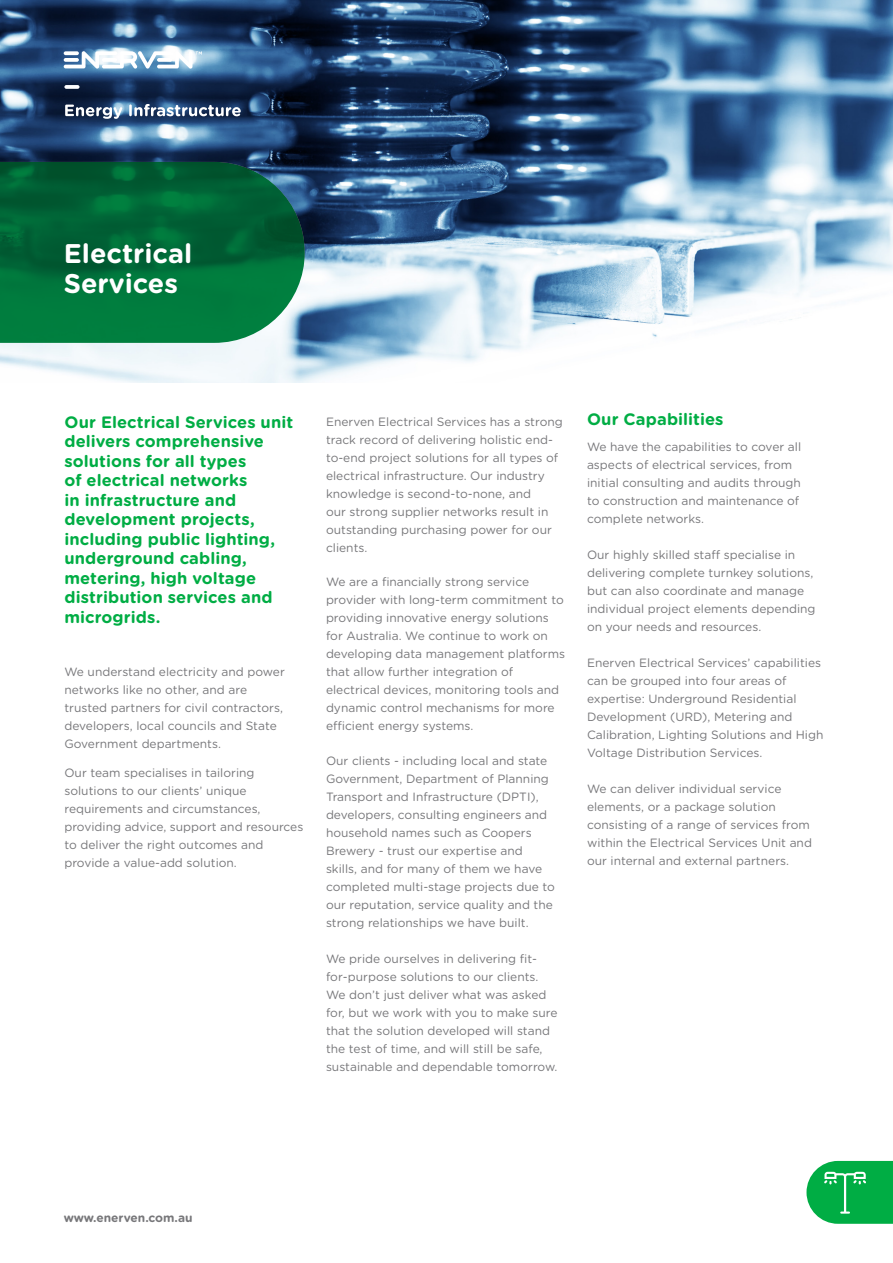
<style>
.page{position:relative;width:893px;height:1263px;background:#fff}
.page>*{position:absolute;margin:0;border:0;box-sizing:border-box;transform-origin:0 0}
.t1{font:700 27px/30px "Gotham Rounded";color:#fff}
.t2{font:700 16.5px/19.5px "Gotham Rounded";letter-spacing:.005em;color:#00ad44}
.t3{font:12px/18px "Gotham Rounded";color:#77777a}
.t4{font:700 12px "Gotham Rounded";color:#77777a}
</style>
<div class="page">
<svg style="left:806px;top:1161px;width:87px;height:63px;background:#23b85e"></svg>
<img style="left:0;top:0;width:893px;height:383px">
<svg style="left:0;top:162px;width:305px;height:181px;background:#086e40"></svg>
<svg style="left:64px;top:51px;width:138px;height:18px"></svg>
<svg style="left:64px;top:85px;width:16px;height:4px"></svg>
<svg style="left:65px;top:104px;width:176px;height:15px"></svg>
<h1 class="t1" style="left:64px;top:238px;width:130px">Electrical<br>Services</h1>
<p class="t2" style="left:64px;top:411px;width:230px">Our Electrical Services unit delivers comprehensive solutions for all types<br>of electrical networks<br>in infrastructure and development projects, including public lighting, underground cabling, metering, high voltage distribution services and microgrids.</p>
<p class="t3" style="left:64px;top:662px;width:222px">We understand electricity and power networks like no other, and are trusted partners for civil contractors, developers, local councils and State Government departments.</p>
<p class="t3" style="left:64px;top:763px;width:240px">Our team specialises in tailoring solutions to our clients’ unique requirements and circumstances, providing advice, support and resources to deliver the right outcomes and provide a value-add solution.</p>
<p class="t3" style="left:326px;top:412px;width:238px">Enerven Electrical Services has a strong track record of delivering holistic end&shy;to-end project solutions for all types of electrical infrastructure. Our industry knowledge is second-to-none, and<br>our strong supplier networks result in outstanding purchasing power for our clients.</p>
<p class="t3" style="left:326px;top:572px;width:241px">We are a financially strong service provider with long-term commitment to providing innovative energy solutions for Australia. We continue to work on developing data management platforms that allow further integration of electrical devices, monitoring tools and dynamic control mechanisms for more efficient energy systems.</p>
<p class="t3" style="left:326px;top:751px;width:230px">Our clients - including local and state Government, Department of Planning Transport and Infrastructure (DPTI), developers, consulting engineers and household names such as Coopers Brewery - trust our expertise and skills, and for many of them we have completed multi-stage projects due to our reputation, service quality and the strong relationships we have built.</p>
<p class="t3" style="left:326px;top:949px;width:233px">We pride ourselves in delivering fit&shy;for-purpose solutions to our clients.<br>We don’t just deliver what was asked for, but we work with you to make sure that the solution developed will stand the test of time, and will still be safe, sustainable and dependable tomorrow.</p>
<h2 class="t2" style="left:587px;top:408px;width:138px">Our Capabilities</h2>
<p class="t3" style="left:587px;top:437px;width:216px">We have the capabilities to cover all aspects of electrical services, from initial consulting and audits through to construction and maintenance of complete networks.</p>
<p class="t3" style="left:587px;top:545px;width:230px">Our highly skilled staff specialise in delivering complete turnkey solutions, but can also coordinate and manage individual project elements depending on your needs and resources.</p>
<p class="t3" style="left:587px;top:653px;width:238px">Enerven Electrical Services’ capabilities can be grouped into four areas of expertise: Underground Residential Development (URD), Metering and Calibration, Lighting Solutions and High Voltage Distribution Services.</p>
<p class="t3" style="left:587px;top:779px;width:226px">We can deliver individual service elements, or a package solution consisting of a range of services from within the Electrical Services Unit and our internal and external partners.</p>
<p class="t4" style="left:64px;top:1208px;width:130px">www.enerven.com.au</p>
</div>
